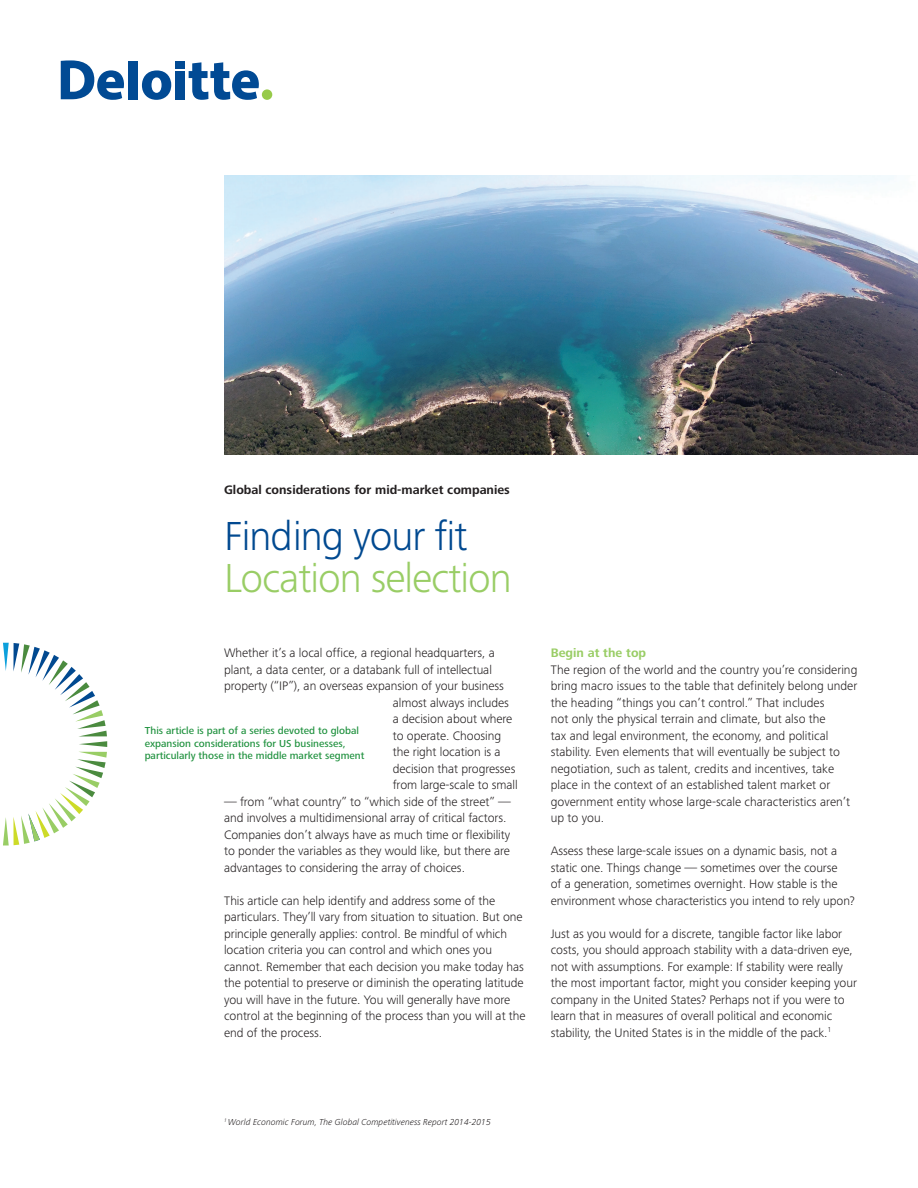
<style>
.page{position:relative;width:918px;height:1188px;background:#fff}
.page>*{position:absolute;margin:0;border:0;box-sizing:border-box;transform-origin:0 0}
.t1{font:300 42px "Frutiger Next Pro";letter-spacing:-.025em;color:#99cd65}
.t2{font:300 42px "Frutiger Next Pro";letter-spacing:-.025em;color:#014990}
.t3{font:300 12.75px/16.5px "Frutiger Next Pro";letter-spacing:-.005em;color:#231f20}
.t4{font:700 12.75px "Frutiger Next Pro";color:#231f20}
.t5{font:700 12.75px "Frutiger Next Pro";color:#99cd65}
.t6{font:500 10.5px/12.6px "Frutiger Next Pro";color:#1f913e}
.t7{font:italic 300 9px "Frutiger Next Pro";color:#231f20}
</style>
<div class="page">
<img style="left:224px;top:176px;width:694px;height:278px">
<div style="left:128px;top:61px;width:10px;height:38px;background:#014a94"></div>
<svg style="left:142px;top:70px;width:29px;height:30px"></svg>
<div style="left:175px;top:71px;width:10px;height:28px;background:#014a94"></div>
<div style="left:175px;top:61px;width:10px;height:7px;background:#014a94"></div>
<svg style="left:189px;top:62px;width:70px;height:38px"></svg>
<div style="left:262px;top:89px;width:10px;height:11px;background:#97ca49;border-radius:50%"></div>
<svg style="left:61px;top:60px;width:63px;height:40px"></svg>
<svg style="left:3px;top:643px;width:104px;height:202px"></svg>
<p class="t4" style="left:224px;top:482px;width:287px">Global considerations for mid-market companies</p>
<h1 class="t2" style="left:224px;top:512px;width:245px">Finding your fit</h1>
<h1 class="t1" style="left:224px;top:554px;width:289px">Location selection</h1>
<p class="t3" style="left:224px;top:645px;width:272px">Whether it’s a local office, a regional headquarters, a</p>
<p class="t3" style="left:224px;top:661px;width:269px">plant, a data center, or a databank full of intellectual</p>
<p class="t3" style="left:224px;top:678px;width:281px">property (“IP”), an overseas expansion of your business</p>
<p class="t3" style="left:393px;top:694px;width:118px">almost always includes</p>
<p class="t3" style="left:393px;top:711px;width:121px">a decision about where</p>
<p class="t3" style="left:393px;top:727px;width:110px">to operate. Choosing</p>
<p class="t3" style="left:393px;top:744px;width:109px">the right location is a</p>
<p class="t3" style="left:393px;top:760px;width:124px">decision that progresses</p>
<p class="t3" style="left:393px;top:777px;width:126px">from large-scale to small</p>
<p class="t3" style="left:224px;top:793px;width:288px">— from “what country” to “which side of the street” — and involves a multidimensional array of critical factors.<br>Companies don’t always have as much time or flexibility to ponder the variables as they would like, but there are advantages to considering the array of choices.</p>
<p class="t3" style="left:224px;top:892px;width:303px">This article can help identify and address some of the particulars. They’ll vary from situation to situation. But one principle generally applies: control. Be mindful of which location criteria you can control and which ones you cannot. Remember that each decision you make today has the potential to preserve or diminish the operating latitude you will have in the future. You will generally have more control at the beginning of the process than you will at the end of the process.</p>
<p class="t6" style="left:145px;top:724px;width:221px">This article is part of a series devoted to global expansion considerations for US businesses, particularly those in the middle market segment</p>
<p class="t5" style="left:551px;top:646px;width:97px">Begin at the top</p>
<p class="t3" style="left:551px;top:661px;width:308px">The region of the world and the country you’re considering bring macro issues to the table that definitely belong under the heading “things you can’t control.” That includes<br>not only the physical terrain and climate, but also the<br>tax and legal environment, the economy, and political stability. Even elements that will eventually be subject to negotiation, such as talent, credits and incentives, take place in the context of an established talent market or government entity whose large-scale characteristics aren’t up to you.</p>
<p class="t3" style="left:551px;top:843px;width:306px">Assess these large-scale issues on a dynamic basis, not a static one. Things change — sometimes over the course<br>of a generation, sometimes overnight. How stable is the environment whose characteristics you intend to rely upon?</p>
<p class="t3" style="left:551px;top:925px;width:308px">Just as you would for a discrete, tangible factor like labor costs, you should approach stability with a data-driven eye, not with assumptions. For example: If stability were really the most important factor, might you consider keeping your company in the United States? Perhaps not if you were to learn that in measures of overall political and economic stability, the United States is in the middle of the pack.<sup>1</sup></p>
<p class="t7" style="left:224px;top:1116px;width:268px"><sup>1</sup> World Economic Forum, The Global Competitiveness Report 2014-2015</p>
</div>
